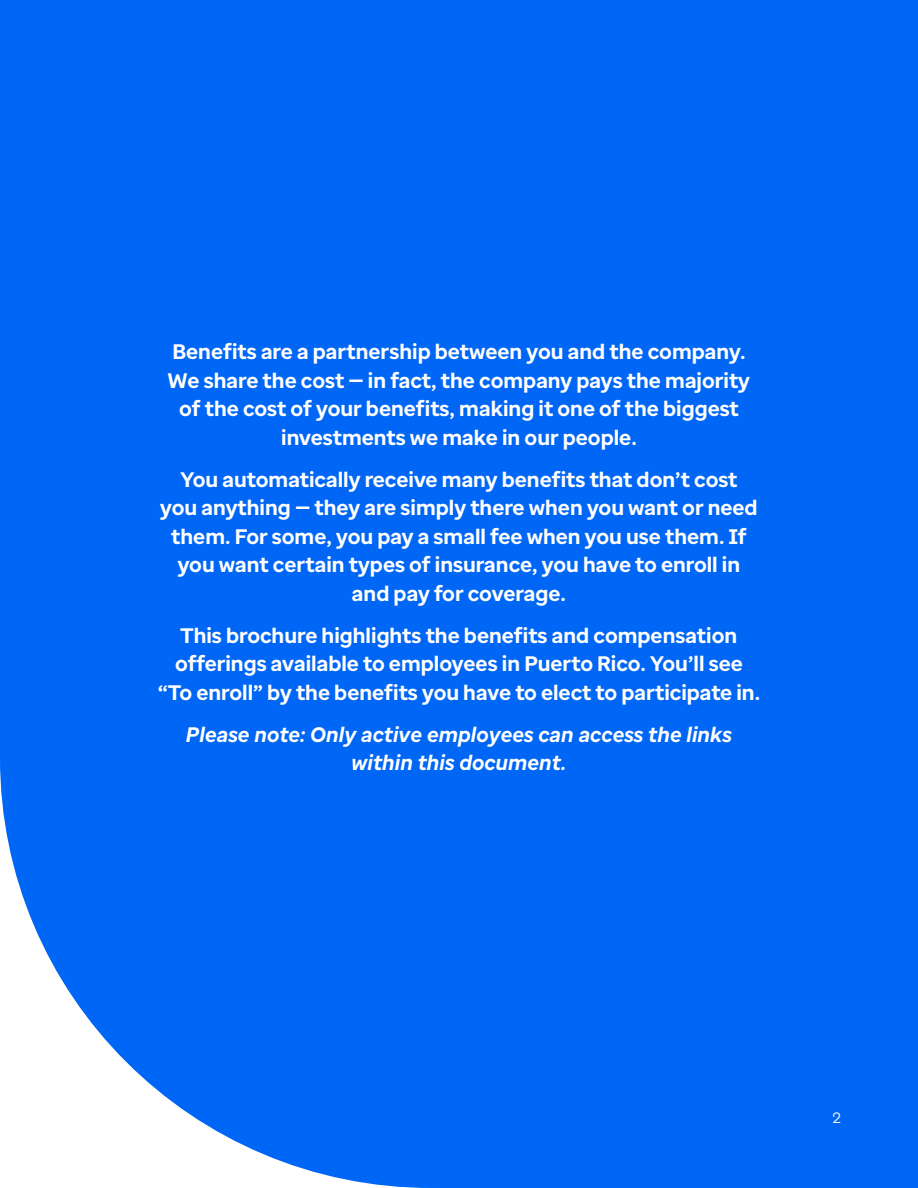
<style>
.page{position:relative;width:918px;height:1188px;background:#0066f5}
.page>*{position:absolute;margin:0;border:0;box-sizing:border-box;transform-origin:0 0}
.t1{font:700 21px/28.5px "Enterprise Sans";color:#fff;text-align:center}
.t2{font:italic 700 21px/28.5px "Enterprise Sans";color:#fff;text-align:center}
.t3{font:15px "Enterprise Sans";color:#fff}
</style>
<div class="page">
<p class="t1" style="left:168px;top:338px;width:584px">Benefits are a partnership between you and the company.<br>We share the cost — in fact, the company pays the majority of the cost of your benefits, making it one of the biggest investments we make in our people.</p>
<p class="t1" style="left:160px;top:465px;width:599px">You automatically receive many benefits that don’t cost you anything — they are simply there when you want or need them. For some, you pay a small fee when you use them. If you want certain types of insurance, you have to enroll in and pay for coverage.</p>
<p class="t1" style="left:158px;top:621px;width:604px">This brochure highlights the benefits and compensation offerings available to employees in Puerto Rico. You’ll see “To enroll” by the benefits you have to elect to participate in.</p>
<p class="t2" style="left:186px;top:720px;width:548px">Please note: Only active employees can access the links within this document.</p>
<p class="t3" style="left:833px;top:1108px;width:10px">2</p>
</div>
